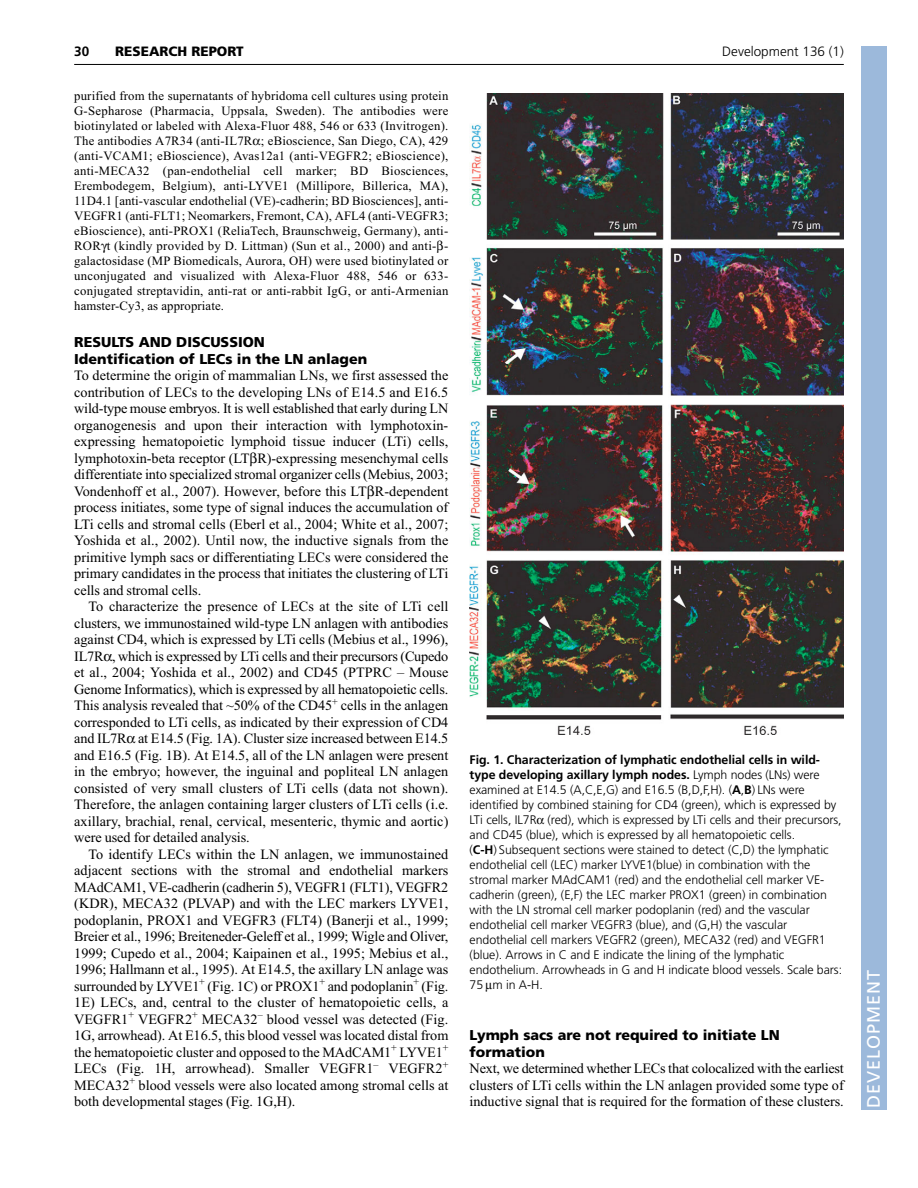
<style>
.page{position:relative;width:918px;height:1188px;background:#fff}
.page>*{position:absolute;margin:0;border:0;box-sizing:border-box;transform-origin:0 0}
.t1{font:18px "Frutiger LT Std";letter-spacing:.055em;color:#fff}
.t2{font:14.25px/16.5px "Times New Roman";letter-spacing:-.005em;color:#000;text-align:justify}
.t3{font:900 14.25px/16.5px "Frutiger LT Std";color:#000}
.t4{font:300 13.5px "Frutiger LT Std";color:#000}
.t5{font:900 13.5px "Frutiger LT Std";color:#000}
.t6{font:700 13.5px "Frutiger LT Std";color:#000}
.t7{font:12.75px/15px "Times New Roman";letter-spacing:.02em;color:#000;text-align:justify}
.t8{font:300 12.3px/15px "Frutiger LT Std";letter-spacing:-.005em;color:#000}
.s1{font-weight:700}
</style>
<div class="page">
<hr style="left:74px;top:64px;width:770px;height:1px;background:#000">
<img style="left:470px;top:93px;width:374px;height:642px">
<div style="left:861px;top:46px;width:25px;height:1064px;background:#9cb9db"></div>
<p class="t5" style="left:115px;top:46px;width:130px">RESEARCH REPORT</p>
<p class="t4" style="left:722px;top:46px;width:123px">Development 136 (1)</p>
<p class="t6" style="left:74px;top:46px;width:17px">30</p>
<p class="t7" style="left:74px;top:89px;width:376px">purified from the supernatants of hybridoma cell cultures using protein G-Sepharose (Pharmacia, Uppsala, Sweden). The antibodies were biotinylated or labeled with Alexa-Fluor 488, 546 or 633 (Invitrogen).<br>The antibodies A7R34 (anti-IL7R ; eBioscience, San Diego, CA), 429 (anti-VCAM1; eBioscience), Avas12a1 (anti-VEGFR2; eBioscience), anti-MECA32 (pan-endothelial cell marker; BD Biosciences, Erembodegem, Belgium), anti-LYVE1 (Millipore, Billerica, MA), 11D4.1 [anti-vascular endothelial (VE)-cadherin; BD Biosciences], anti-VEGFR1 (anti-FLT1; Neomarkers, Fremont, CA), AFL4 (anti-VEGFR3; eBioscience), anti-PROX1 (ReliaTech, Braunschweig, Germany), anti-ROR t (kindly provided by D. Littman) (Sun et al., 2000) and anti- - galactosidase (MP Biomedicals, Aurora, OH) were used biotinylated or unconjugated and visualized with Alexa-Fluor 488, 546 or 633- conjugated streptavidin, anti-rat or anti-rabbit IgG, or anti-Armenian hamster-Cy3, as appropriate.</p>
<p class="t3" style="left:74px;top:335px;width:295px">RESULTS AND DISCUSSION<br>Identification of LECs in the LN anlagen</p>
<p class="t2" style="left:74px;top:369px;width:376px">To determine the origin of mammalian LNs, we first assessed the contribution of LECs to the developing LNs of E14.5 and E16.5 wild-type mouse embryos. It is well established that early during LN organogenesis and upon their interaction with lymphotoxin&shy;expressing hematopoietic lymphoid tissue inducer (LTi) cells, lymphotoxin-beta receptor (LT R)-expressing mesenchymal cells differentiate into specialized stromal organizer cells (Mebius, 2003; Vondenhoff et al., 2007). However, before this LT R-dependent process initiates, some type of signal induces the accumulation of LTi cells and stromal cells (Eberl et al., 2004; White et al., 2007; Yoshida et al., 2002). Until now, the inductive signals from the primitive lymph sacs or differentiating LECs were considered the primary candidates in the process that initiates the clustering of LTi cells and stromal cells.</p>
<p class="t2" style="left:74px;top:600px;width:376px;text-indent:14px">To characterize the presence of LECs at the site of LTi cell clusters, we immunostained wild-type LN anlagen with antibodies against CD4, which is expressed by LTi cells (Mebius et al., 1996), IL7R , which is expressed by LTi cells and their precursors (Cupedo et al., 2004; Yoshida et al., 2002) and CD45 (PTPRC – Mouse Genome Informatics), which is expressed by all hematopoietic cells.<br>This analysis revealed that ~50% of the CD45<sup>+</sup> cells in the anlagen corresponded to LTi cells, as indicated by their expression of CD4 and IL7R at E14.5 (Fig. 1A). Cluster size increased between E14.5 and E16.5 (Fig. 1B). At E14.5, all of the LN anlagen were present in the embryo; however, the inguinal and popliteal LN anlagen consisted of very small clusters of LTi cells (data not shown).<br>Therefore, the anlagen containing larger clusters of LTi cells (i.e. axillary, brachial, renal, cervical, mesenteric, thymic and aortic) were used for detailed analysis.</p>
<p class="t2" style="left:74px;top:847px;width:376px;text-indent:14px">To identify LECs within the LN anlagen, we immunostained adjacent sections with the stromal and endothelial markers MAdCAM1, VE-cadherin (cadherin 5), VEGFR1 (FLT1), VEGFR2 (KDR), MECA32 (PLVAP) and with the LEC markers LYVE1, podoplanin, PROX1 and VEGFR3 (FLT4) (Banerji et al., 1999; Breier et al., 1996; Breiteneder-Geleff et al., 1999; Wigle and Oliver, 1999; Cupedo et al., 2004; Kaipainen et al., 1995; Mebius et al., 1996; Hallmann et al., 1995). At E14.5, the axillary LN anlage was surrounded by LYVE1<sup>+</sup> (Fig. 1C) or PROX1<sup>+</sup> and podoplanin<sup>+</sup> (Fig.<br>1E) LECs, and, central to the cluster of hematopoietic cells, a VEGFR1<sup>+</sup> VEGFR2<sup>+</sup> MECA32<sup>–</sup> blood vessel was detected (Fig.<br>1G, arrowhead). At E16.5, this blood vessel was located distal from the hematopoietic cluster and opposed to the MAdCAM1<sup>+</sup> LYVE1<sup>+ </sup>LECs (Fig. 1H, arrowhead). Smaller VEGFR1<sup>–</sup> VEGFR2<sup>+ </sup>MECA32<sup>+</sup> blood vessels were also located among stromal cells at both developmental stages (Fig. 1G,H).</p>
<p class="t8" style="left:470px;top:753px;width:374px"><span class="s1">Fig. 1. Characterization of lymphatic endothelial cells in wild&shy;type developing axillary lymph nodes.</span> Lymph nodes (LNs) were examined at E14.5 (A,C,E,G) and E16.5 (B,D,F,H). (<span class="s1">A</span>,<span class="s1">B</span>) LNs were identified by combined staining for CD4 (green), which is expressed by LTi cells, IL7R (red), which is expressed by LTi cells and their precursors, and CD45 (blue), which is expressed by all hematopoietic cells.<br>(<span class="s1">C-H</span>) Subsequent sections were stained to detect (C,D) the lymphatic endothelial cell (LEC) marker LYVE1(blue) in combination with the stromal marker MAdCAM1 (red) and the endothelial cell marker VE&shy;cadherin (green), (E,F) the LEC marker PROX1 (green) in combination with the LN stromal cell marker podoplanin (red) and the vascular endothelial cell marker VEGFR3 (blue), and (G,H) the vascular endothelial cell markers VEGFR2 (green), MECA32 (red) and VEGFR1 (blue). Arrows in C and E indicate the lining of the lymphatic endothelium. Arrowheads in G and H indicate blood vessels. Scale bars:<br>75 m in A-H.</p>
<p class="t3" style="left:470px;top:1028px;width:312px">Lymph sacs are not required to initiate LN formation</p>
<p class="t2" style="left:470px;top:1062px;width:376px">Next, we determined whether LECs that colocalized with the earliest clusters of LTi cells within the LN anlagen provided some type of inductive signal that is required for the formation of these clusters.</p>
<p class="t1" style="left:863px;top:1108px;width:140px;rotate:-90deg">DEVELOPMENT</p>
</div>
